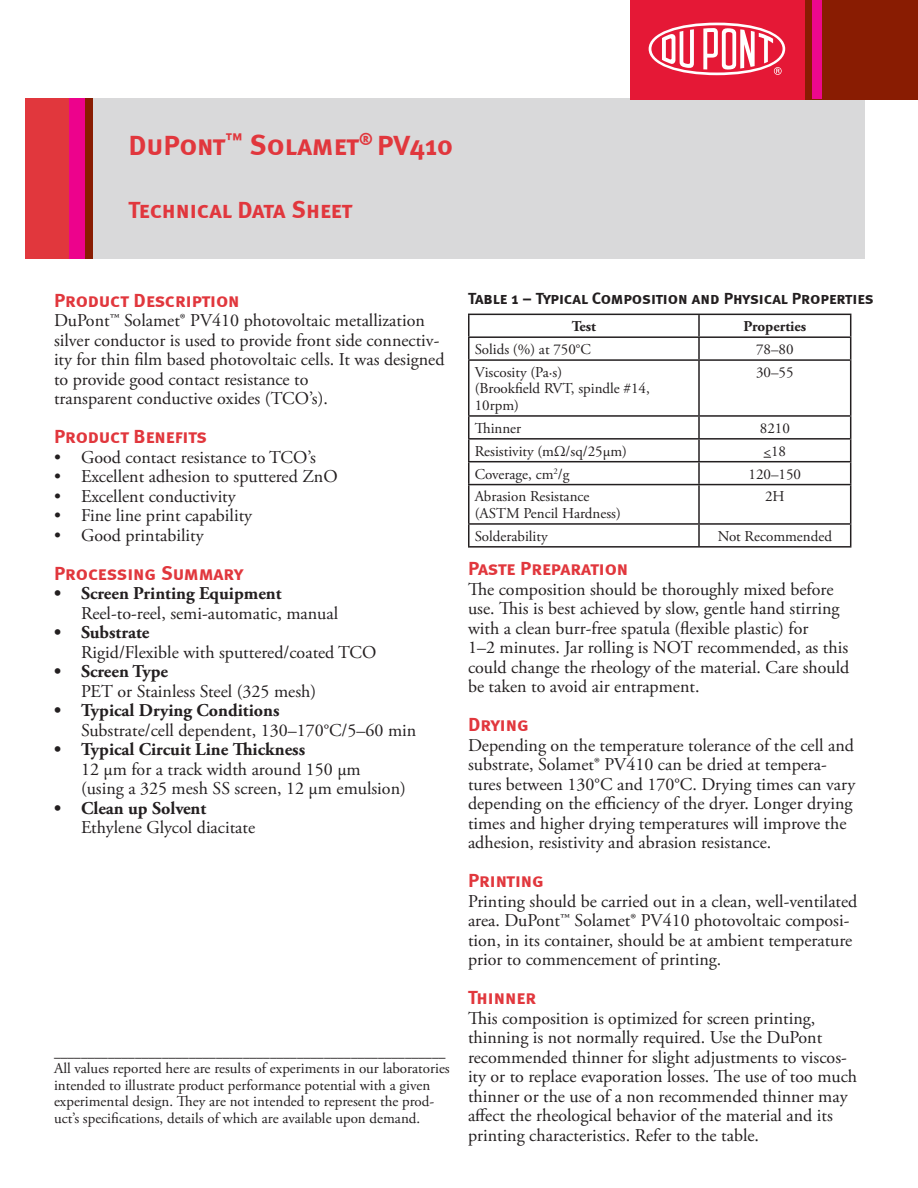
<style>
.page{position:relative;width:918px;height:1188px;background:#fff}
.page>*{position:absolute;margin:0;border:0;box-sizing:border-box;transform-origin:0 0}
.t1{font:28.5px "Meta Bold Caps";color:#e1373d}
.t2{font:24px "Meta Bold Caps";color:#e1373d}
.t3{font:19.5px "Meta Bold Caps";letter-spacing:-.005em;color:#e1373d}
.t4{font:18px/19.5px "Adobe Garamond Pro";color:#231f20}
.t5{font:16.5px "Meta Bold Caps";letter-spacing:-.01em;color:#231f20}
.t6{font:15px/16.5px "Adobe Garamond Pro";color:#231f20}
.t7{font:700 15px "Adobe Garamond Pro";color:#231f20}
.t8{font:300 13.5px "Univers LT";color:#231f20}
.s1{font-weight:700}
</style>
<div class="page">
<div style="left:93px;top:99px;width:771px;height:160px;background:#d9d9da"></div>
<div style="left:84px;top:99px;width:9px;height:160px;background:#891c02"></div>
<div style="left:69px;top:99px;width:15px;height:160px;background:#ed028c"></div>
<div style="left:25px;top:99px;width:44px;height:160px;background:#e1373d"></div>
<div style="left:804px;top:0;width:114px;height:99px;background:#891c02"></div>
<div style="left:812px;top:0;width:10px;height:99px;background:#ed088d"></div>
<div style="left:630px;top:0;width:174px;height:99px;background:#e51836"></div>
<svg style="left:649px;top:23px;width:136px;height:52px"></svg>
<hr style="left:468px;top:314px;width:231px;height:1px;background:#231f20">
<hr style="left:468px;top:315px;width:2px;height:21px;background:#231f20">
<hr style="left:699px;top:314px;width:152px;height:1px;background:#231f20">
<hr style="left:698px;top:315px;width:2px;height:21px;background:#231f20">
<hr style="left:468px;top:336px;width:231px;height:2px;background:#231f20">
<hr style="left:468px;top:338px;width:2px;height:21px;background:#231f20">
<hr style="left:699px;top:336px;width:152px;height:2px;background:#231f20">
<hr style="left:698px;top:338px;width:2px;height:21px;background:#231f20">
<svg style="left:850px;top:315px;width:1px;height:44px"></svg>
<hr style="left:468px;top:359px;width:231px;height:2px;background:#231f20">
<hr style="left:468px;top:361px;width:2px;height:54px;background:#231f20">
<hr style="left:699px;top:359px;width:152px;height:2px;background:#231f20">
<hr style="left:698px;top:361px;width:2px;height:54px;background:#231f20">
<hr style="left:850px;top:361px;width:1px;height:54px;background:#231f20">
<hr style="left:468px;top:415px;width:231px;height:2px;background:#231f20">
<hr style="left:468px;top:417px;width:2px;height:21px;background:#231f20">
<hr style="left:699px;top:415px;width:152px;height:2px;background:#231f20">
<hr style="left:698px;top:417px;width:2px;height:21px;background:#231f20">
<hr style="left:468px;top:438px;width:231px;height:2px;background:#231f20">
<hr style="left:468px;top:440px;width:2px;height:21px;background:#231f20">
<hr style="left:699px;top:438px;width:152px;height:2px;background:#231f20">
<hr style="left:698px;top:440px;width:2px;height:21px;background:#231f20">
<hr style="left:468px;top:461px;width:231px;height:1px;background:#231f20">
<hr style="left:468px;top:462px;width:2px;height:22px;background:#231f20">
<hr style="left:699px;top:461px;width:152px;height:1px;background:#231f20">
<hr style="left:698px;top:462px;width:2px;height:22px;background:#231f20">
<svg style="left:850px;top:417px;width:1px;height:67px"></svg>
<hr style="left:468px;top:484px;width:231px;height:1px;background:#231f20">
<hr style="left:468px;top:485px;width:2px;height:38px;background:#231f20">
<hr style="left:699px;top:484px;width:152px;height:1px;background:#231f20">
<hr style="left:698px;top:485px;width:2px;height:38px;background:#231f20">
<hr style="left:850px;top:485px;width:1px;height:38px;background:#231f20">
<hr style="left:468px;top:523px;width:231px;height:2px;background:#231f20">
<hr style="left:468px;top:525px;width:2px;height:21px;background:#231f20">
<hr style="left:699px;top:523px;width:152px;height:2px;background:#231f20">
<hr style="left:698px;top:525px;width:2px;height:21px;background:#231f20">
<svg style="left:850px;top:525px;width:1px;height:21px"></svg>
<hr style="left:468px;top:546px;width:231px;height:2px;background:#231f20">
<hr style="left:699px;top:546px;width:152px;height:2px;background:#231f20">
<p class="t1" style="left:129px;top:128px;width:326px">DuPont<sup>™</sup> Solamet<sup>®</sup> PV410</p>
<p class="t2" style="left:129px;top:195px;width:225px">Technical Data Sheet</p>
<p class="t3" style="left:54px;top:288px;width:187px">Product Description</p>
<p class="t4" style="left:54px;top:311px;width:392px">DuPont™ Solamet® PV410 photovoltaic metallization silver conductor is used to provide front side connectiv&shy;ity for thin film based photovoltaic cells. It was designed to provide good contact resistance to<br>transparent conductive oxides (TCO’s).</p>
<p class="t3" style="left:54px;top:425px;width:155px">Product Benefits</p>
<p class="t4" style="left:54px;top:448px;width:264px">• Good contact resistance to TCO’s</p>
<p class="t4" style="left:54px;top:467px;width:285px">• Excellent adhesion to sputtered ZnO</p>
<p class="t4" style="left:54px;top:487px;width:183px">• Excellent conductivity</p>
<p class="t4" style="left:54px;top:506px;width:200px">• Fine line print capability</p>
<p class="t4" style="left:54px;top:526px;width:151px">• Good printability</p>
<p class="t3" style="left:54px;top:561px;width:191px">Processing Summary</p>
<p class="t4" style="left:81px;top:584px;width:259px;text-indent:-27px"><span class="s1">• Screen Printing Equipment<br></span>Reel-to-reel, semi-automatic, manual</p>
<p class="t4" style="left:81px;top:623px;width:297px;text-indent:-27px"><span class="s1">• Substrate<br></span>Rigid/Flexible with sputtered/coated TCO</p>
<p class="t4" style="left:81px;top:662px;width:237px;text-indent:-27px"><span class="s1">• Screen Type<br></span>PET or Stainless Steel (325 mesh)</p>
<p class="t4" style="left:81px;top:701px;width:337px;text-indent:-27px"><span class="s1">• Typical Drying Conditions<br></span>Substrate/cell dependent, 130–170°C/5–60 min</p>
<p class="t4" style="left:81px;top:740px;width:326px;text-indent:-27px"><span class="s1">• Typical Circuit Line Thickness<br></span>12 µm for a track width around 150 µm (using a 325 mesh SS screen, 12 µm emulsion)</p>
<p class="t4" style="left:81px;top:799px;width:176px;text-indent:-27px"><span class="s1">• Clean up Solvent<br></span>Ethylene Glycol diacitate</p>
<p class="t8" style="left:54px;top:1044px;width:393px">__________________________________________________________</p>
<p class="t6" style="left:54px;top:1061px;width:397px">All values reported here are results of experiments in our laboratories intended to illustrate product performance potential with a given experimental design. They are not intended to represent the prod&shy;uct’s specifications, details of which are available upon demand.</p>
<p class="t5" style="left:468px;top:289px;width:407px">Table 1 – Typical Composition and Physical Properties</p>
<p class="t7" style="left:572px;top:318px;width:26px">Test</p>
<p class="t7" style="left:743px;top:318px;width:64px">Properties</p>
<p class="t6" style="left:475px;top:342px;width:118px">Solids (%) at 750°C</p>
<p class="t6" style="left:756px;top:342px;width:39px">78–80</p>
<p class="t6" style="left:475px;top:364px;width:89px">Viscosity (Pa·s)</p>
<p class="t6" style="left:475px;top:381px;width:177px">(Brookfield RVT, spindle #14,<br>10rpm)</p>
<p class="t6" style="left:756px;top:364px;width:39px">30–55</p>
<p class="t6" style="left:475px;top:420px;width:48px">Thinner</p>
<p class="t6" style="left:760px;top:420px;width:32px">8210</p>
<p class="t6" style="left:475px;top:443px;width:154px">Resistivity (mΩ/sq/25µm)</p>
<p class="t6" style="left:764px;top:443px;width:24px">&lt;18</p>
<p class="t6" style="left:475px;top:466px;width:96px">Coverage, cm<sup>2</sup>/g</p>
<p class="t6" style="left:749px;top:466px;width:54px">120–150</p>
<p class="t6" style="left:475px;top:489px;width:116px">Abrasion Resistance</p>
<p class="t6" style="left:475px;top:505px;width:148px">(ASTM Pencil Hardness)</p>
<p class="t6" style="left:765px;top:489px;width:21px">2H</p>
<p class="t6" style="left:475px;top:528px;width:74px">Solderability</p>
<p class="t6" style="left:718px;top:528px;width:116px">Not Recommended</p>
<p class="t3" style="left:468px;top:557px;width:162px">Paste Preparation</p>
<p class="t4" style="left:468px;top:580px;width:383px">The composition should be thoroughly mixed before use. This is best achieved by slow, gentle hand stirring with a clean burr-free spatula (flexible plastic) for<br>1–2 minutes. Jar rolling is NOT recommended, as this could change the rheology of the material. Care should be taken to avoid air entrapment.</p>
<p class="t3" style="left:468px;top:713px;width:62px">Drying</p>
<p class="t4" style="left:468px;top:736px;width:389px">Depending on the temperature tolerance of the cell and substrate, Solamet® PV410 can be dried at tempera&shy;tures between 130°C and 170°C. Drying times can vary depending on the efficiency of the dryer. Longer drying times and higher drying temperatures will improve the adhesion, resistivity and abrasion resistance.</p>
<p class="t3" style="left:468px;top:869px;width:77px">Printing</p>
<p class="t4" style="left:468px;top:892px;width:391px">Printing should be carried out in a clean, well-ventilated area. DuPont™ Solamet® PV410 photovoltaic composi&shy;tion, in its container, should be at ambient temperature prior to commencement of printing.</p>
<p class="t3" style="left:468px;top:986px;width:70px">Thinner</p>
<p class="t4" style="left:468px;top:1009px;width:391px">This composition is optimized for screen printing, thinning is not normally required. Use the DuPont recommended thinner for slight adjustments to viscos&shy;ity or to replace evaporation losses. The use of too much thinner or the use of a non recommended thinner may affect the rheological behavior of the material and its printing characteristics. Refer to the table.</p>
</div>
